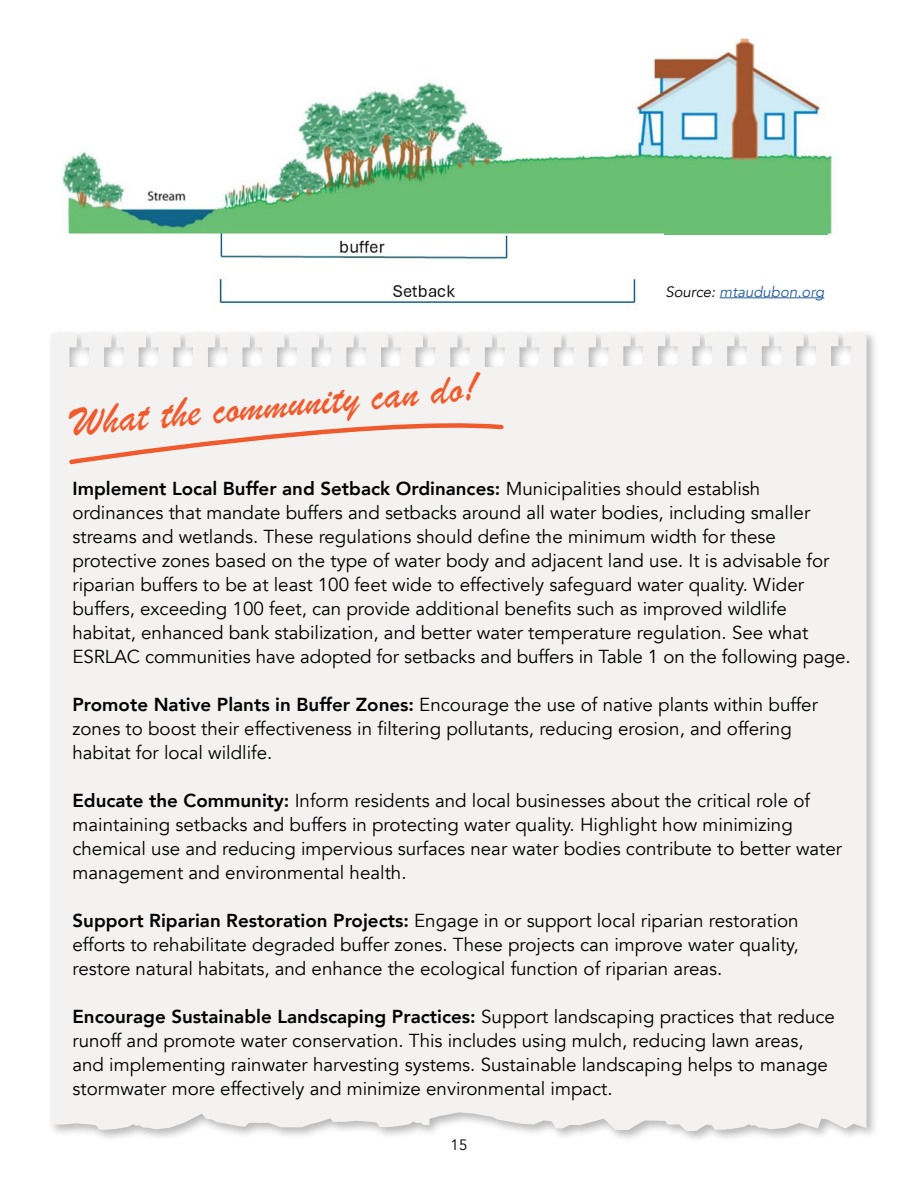
<style>
.page{position:relative;width:918px;height:1188px;background:#fff}
.page>*{position:absolute;margin:0;border:0;box-sizing:border-box;transform-origin:0 0}
.t1{font:44.25px "Brush Script";color:#f15a2c}
.t2{font:18.75px/24px "Avenir";color:#000}
.t3{font:italic 15px "Avenir";color:#215e9e}
.t4{font:15px "Avenir";color:#000}
.s1{color:#000}
.s2{font-weight:800}
</style>
<div class="page">
<div style="left:47px;top:329px;width:832px;height:815px;background:#000;opacity:.28"></div>
<div style="left:51px;top:333px;width:816px;height:798px;background:#f3f2f1"></div>
<svg style="left:67px;top:417px;width:439px;height:49px"></svg>
<img style="left:62px;top:38px;width:771px;height:272px">
<hr style="left:720px;top:297px;width:104px;height:1px;background:#215e9e">
<div style="left:664px;top:198px;width:164px;height:37px;background:#69bf74"></div>
<p class="t1" style="left:68px;top:393px;width:410px;rotate:-5deg">What the community can do!</p>
<p class="t3" style="left:665px;top:283px;width:160px"><span class="s1">Source:</span> mtaudubon.org</p>
<p class="t2" style="left:72px;top:477px;width:780px"><span class="s2">Implement Local Buffer and Setback Ordinances:</span> Municipalities should establish ordinances that mandate buffers and setbacks around all water bodies, including smaller streams and wetlands. These regulations should define the minimum width for these protective zones based on the type of water body and adjacent land use. It is advisable for riparian buffers to be at least 100 feet wide to effectively safeguard water quality. Wider buffers, exceeding 100 feet, can provide additional benefits such as improved wildlife habitat, enhanced bank stabilization, and better water temperature regulation. See what ESRLAC communities have adopted for setbacks and buffers in Table 1 on the following page.</p>
<p class="t2" style="left:72px;top:693px;width:747px"><span class="s2">Promote Native Plants in Buffer Zones:</span> Encourage the use of native plants within buffer zones to boost their effectiveness in filtering pollutants, reducing erosion, and offering habitat for local wildlife.</p>
<p class="t2" style="left:72px;top:789px;width:771px"><span class="s2">Educate the Community:</span> Inform residents and local businesses about the critical role of maintaining setbacks and buffers in protecting water quality. Highlight how minimizing chemical use and reducing impervious surfaces near water bodies contribute to better water management and environmental health.</p>
<p class="t2" style="left:72px;top:909px;width:728px;text-align:justify"><span class="s2">Support Riparian Restoration Projects:</span> Engage in or support local riparian restoration efforts to rehabilitate degraded buffer zones. These projects can improve water quality, restore natural habitats, and enhance the ecological function of riparian areas.</p>
<p class="t2" style="left:72px;top:1005px;width:764px"><span class="s2">Encourage Sustainable Landscaping Practices:</span> Support landscaping practices that reduce runoff and promote water conservation. This includes using mulch, reducing lawn areas, and implementing rainwater harvesting systems. Sustainable landscaping helps to manage stormwater more effectively and minimize environmental impact.</p>
<p class="t4" style="left:451px;top:1136px;width:18px">15</p>
</div>
